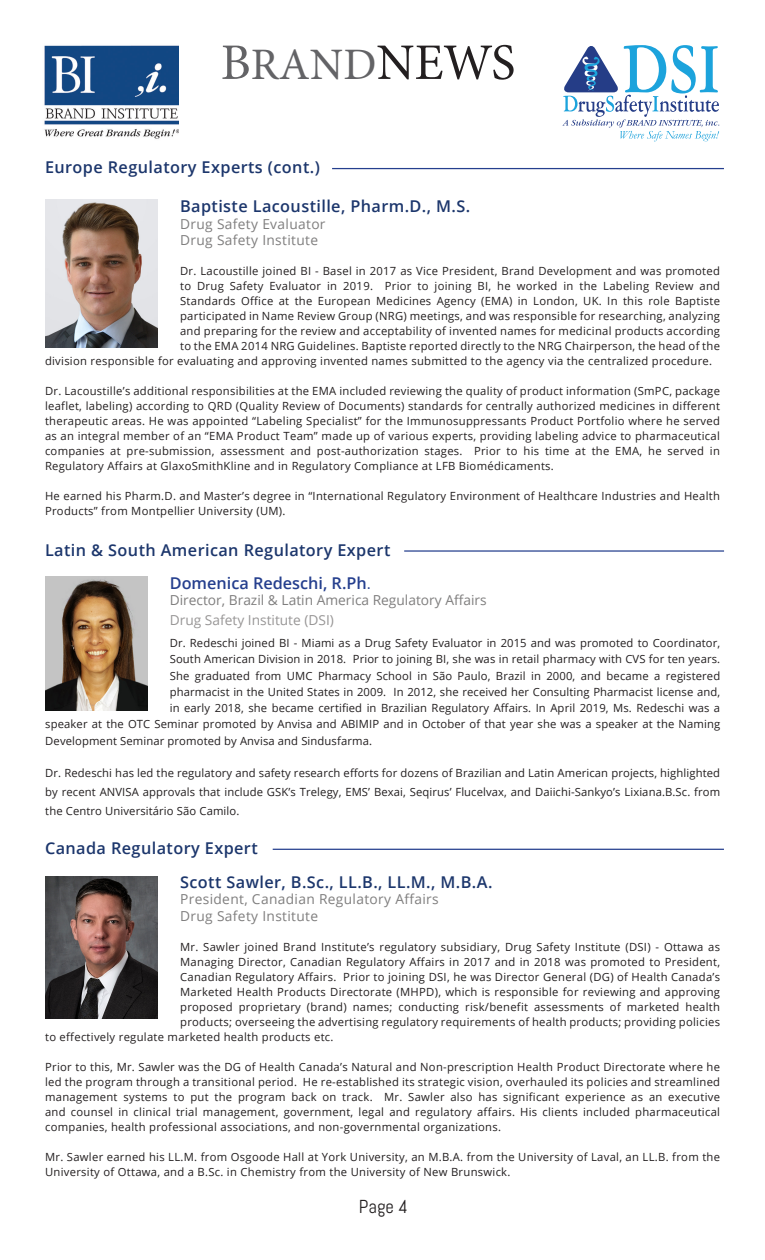
<style>
.page{position:relative;width:765px;height:1260px;background:#fff}
.page>*{position:absolute;margin:0;border:0;box-sizing:border-box;transform-origin:0 0}
.t1{font:45px "Minion Pro";color:#636366}
.t2{font:18.75px "Abel";color:#231f20}
.t3{font:600 16.25px "Open Sans";letter-spacing:.025em;color:#1c366c}
.t4{font:600 16.25px "Open Sans";color:#253f8e}
.t5{font:13.75px "Open Sans";letter-spacing:.025em;color:#7f7e7e}
.t6{font:13.75px "Open Sans";color:#7f7e7e}
.t7{font:13.75px "Open Sans";color:#989696}
.t8{font:11.25px/15px "Open Sans";letter-spacing:.025em;color:#231f20;text-align:justify}
.s1{font-size:51.25px}
.s2{font-size:51.25px;color:#231f20}
.s3{font-family:"Calibri";font-weight:400}
</style>
<div class="page">
<img style="left:45px;top:200px;width:113px;height:147px">
<hr style="left:332px;top:168px;width:392px;height:1px;background:#253f8e">
<img style="left:44px;top:45px;width:135px;height:94px">
<svg style="left:562px;top:45px;width:157px;height:96px"></svg>
<img style="left:45px;top:576px;width:102px;height:135px">
<hr style="left:404px;top:550px;width:320px;height:2px;background:#253f8e">
<img style="left:45px;top:877px;width:113px;height:142px">
<hr style="left:273px;top:849px;width:451px;height:1px;background:#253f8e">
<p class="t1" style="left:221px;top:34px;width:296px"><span class="s1">B</span>RAND<span class="s2">NEWS</span></p>
<p class="t3" style="left:45px;top:156px;width:276px">Europe Regulatory Experts (cont.)</p>
<p class="t3" style="left:180px;top:195px;width:292px">Baptiste Lacoustille, Pharm.D., M.S.</p>
<p class="t5" style="left:180px;top:214px;width:147px">Drug Safety Evaluator</p>
<p class="t5" style="left:180px;top:231px;width:140px">Drug Safety Institute</p>
<p class="t8" style="left:180px;top:263px;width:541px">Dr. Lacoustille joined BI - Basel in 2017 as Vice President, Brand Development and was promoted</p>
<p class="t8" style="left:180px;top:278px;width:542px">to Drug Safety Evaluator in 2019. Prior to joining BI, he worked in the Labeling Review and</p>
<p class="t8" style="left:180px;top:293px;width:541px">Standards Office at the European Medicines Agency (EMA) in London, UK. In this role Baptiste</p>
<p class="t8" style="left:180px;top:308px;width:541px">participated in Name Review Group (NRG) meetings, and was responsible for researching, analyzing</p>
<p class="t8" style="left:180px;top:323px;width:541px">and preparing for the review and acceptability of invented names for medicinal products according</p>
<p class="t8" style="left:180px;top:338px;width:541px">to the EMA 2014 NRG Guidelines. Baptiste reported directly to the NRG Chairperson, the head of the</p>
<p class="t8" style="left:45px;top:353px;width:669px">division responsible for evaluating and approving invented names submitted to the agency via the centralized procedure.</p>
<p class="t8" style="left:45px;top:383px;width:677px">Dr. Lacoustille’s additional responsibilities at the EMA included reviewing the quality of product information (SmPC, package leaflet, labeling) according to QRD (Quality Review of Documents) standards for centrally authorized medicines in different therapeutic areas. He was appointed “Labeling Specialist” for the Immunosuppressants Product Portfolio where he served as an integral member of an “EMA Product Team” made up of various experts, providing labeling advice to pharmaceutical companies at pre-submission, assessment and post-authorization stages. Prior to his time at the EMA, he served in Regulatory Affairs at GlaxoSmithKline and in Regulatory Compliance at LFB Biomédicaments.</p>
<p class="t8" style="left:45px;top:488px;width:677px">He earned his Pharm.D. and Master’s degree in “International Regulatory Environment of Healthcare Industries and Health<br>Products” from Montpellier University (UM).</p>
<p class="t3" style="left:45px;top:539px;width:347px">Latin &amp; South American Regulatory Expert</p>
<p class="t4" style="left:170px;top:572px;width:203px">Domenica Redeschi, R.Ph<span class="s3">.</span></p>
<p class="t6" style="left:170px;top:591px;width:318px">Director, Brazil &amp; Latin America Regulatory Affairs</p>
<p class="t7" style="left:170px;top:610px;width:166px">Drug Safety Institute (DSI)</p>
<p class="t8" style="left:170px;top:635px;width:552px">Dr. Redeschi joined BI - Miami as a Drug Safety Evaluator in 2015 and was promoted to Coordinator,</p>
<p class="t8" style="left:170px;top:651px;width:552px">South American Division in 2018. Prior to joining BI, she was in retail pharmacy with CVS for ten years.</p>
<p class="t8" style="left:170px;top:668px;width:552px">She graduated from UMC Pharmacy School in São Paulo, Brazil in 2000, and became a registered</p>
<p class="t8" style="left:170px;top:684px;width:552px">pharmacist in the United States in 2009. In 2012, she received her Consulting Pharmacist license and,</p>
<p class="t8" style="left:170px;top:700px;width:552px">in early 2018, she became certified in Brazilian Regulatory Affairs. In April 2019, Ms. Redeschi was a</p>
<p class="t8" style="left:45px;top:716px;width:676px">speaker at the OTC Seminar promoted by Anvisa and ABIMIP and in October of that year she was a speaker at the Naming</p>
<p class="t8" style="left:45px;top:733px;width:328px">Development Seminar promoted by Anvisa and Sindusfarma.</p>
<p class="t8" style="left:45px;top:763px;width:676px;line-height:18.8px">Dr. Redeschi has led the regulatory and safety research efforts for dozens of Brazilian and Latin American projects, highlighted by recent ANVISA approvals that include GSK’s Trelegy, EMS’ Bexai, Seqirus’ Flucelvax, and Daiichi-Sankyo’s Lixiana.B.Sc. from the Centro Universitário São Camilo.</p>
<p class="t3" style="left:45px;top:837px;width:214px">Canada Regulatory Expert</p>
<p class="t3" style="left:180px;top:871px;width:314px">Scott Sawler, B.Sc., LL.B., LL.M., M.B.A.</p>
<p class="t5" style="left:180px;top:890px;width:260px">President, Canadian Regulatory Affairs</p>
<p class="t5" style="left:180px;top:906px;width:140px">Drug Safety Institute</p>
<p class="t8" style="left:180px;top:939px;width:541px">Mr. Sawler joined Brand Institute’s regulatory subsidiary, Drug Safety Institute (DSI) - Ottawa as</p>
<p class="t8" style="left:180px;top:954px;width:542px">Managing Director, Canadian Regulatory Affairs in 2017 and in 2018 was promoted to President,</p>
<p class="t8" style="left:180px;top:969px;width:541px">Canadian Regulatory Affairs. Prior to joining DSI, he was Director General (DG) of Health Canada’s</p>
<p class="t8" style="left:180px;top:984px;width:541px">Marketed Health Products Directorate (MHPD), which is responsible for reviewing and approving</p>
<p class="t8" style="left:180px;top:999px;width:541px">proposed proprietary (brand) names; conducting risk/benefit assessments of marketed health</p>
<p class="t8" style="left:180px;top:1014px;width:541px">products; overseeing the advertising regulatory requirements of health products; providing policies</p>
<p class="t8" style="left:45px;top:1029px;width:290px">to effectively regulate marketed health products etc.</p>
<p class="t8" style="left:45px;top:1059px;width:677px">Prior to this, Mr. Sawler was the DG of Health Canada’s Natural and Non-prescription Health Product Directorate where he led the program through a transitional period. He re-established its strategic vision, overhauled its policies and streamlined management systems to put the program back on track. Mr. Sawler also has significant experience as an executive and counsel in clinical trial management, government, legal and regulatory affairs. His clients included pharmaceutical companies, health professional associations, and non-governmental organizations.</p>
<p class="t8" style="left:45px;top:1149px;width:677px">Mr. Sawler earned his LL.M. from Osgoode Hall at York University, an M.B.A. from the University of Laval, an LL.B. from the<br>University of Ottawa, and a B.Sc. in Chemistry from the University of New Brunswick.</p>
<p class="t2" style="left:359px;top:1194px;width:50px">Page 4</p>
</div>
